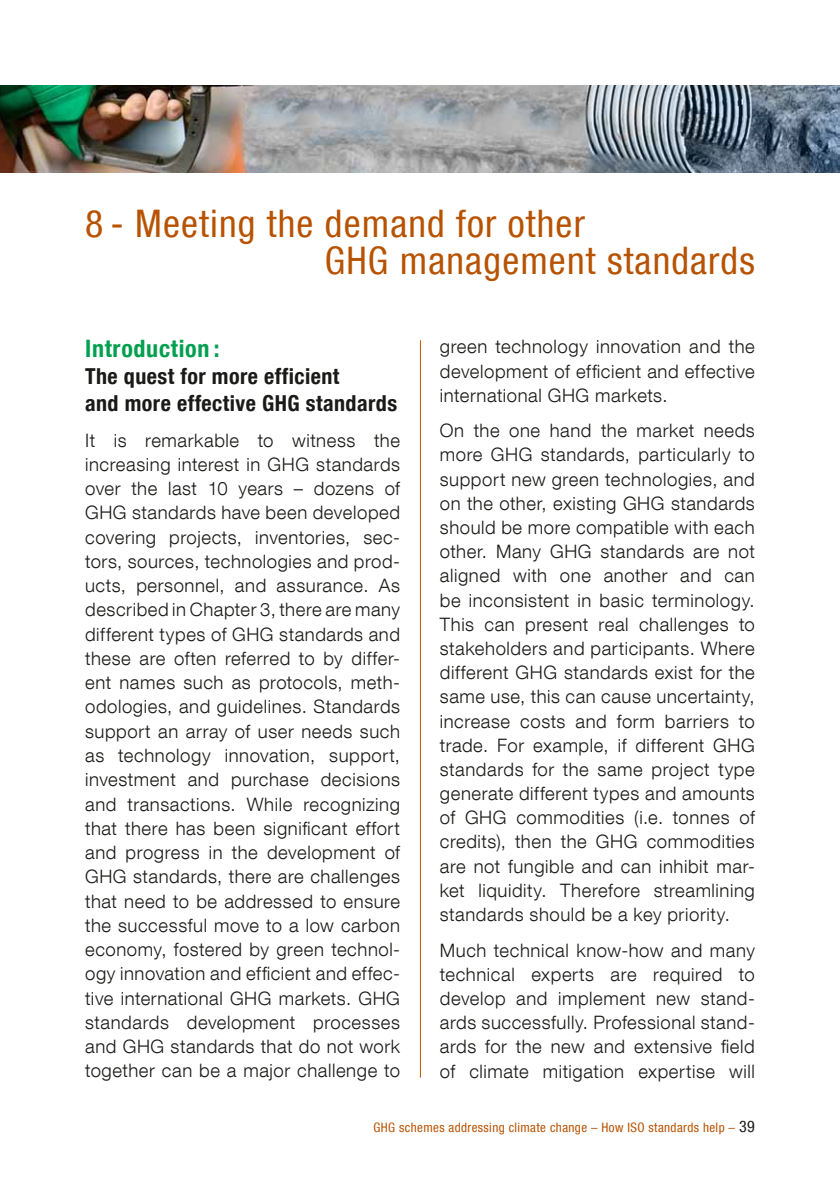
<style>
.page{position:relative;width:840px;height:1191px;background:#fff}
.page>*{position:absolute;margin:0;border:0;box-sizing:border-box;transform-origin:0 0}
.t1{font:condensed 38px/37px "Helvetica Neue LT Com";letter-spacing:.03em;color:#b75200}
.t2{font:700 condensed 24px "Helvetica Neue LT Com";letter-spacing:.03em;color:#009f4f}
.t3{font:700 condensed 22px/26.8px "Helvetica Neue LT Com";letter-spacing:.02em;color:#1a1a18}
.t4{font:300 18.4px/24.2px "Helvetica Neue LT Com";letter-spacing:.03em;color:#1a1a18;text-align:justify}
.t5{font:condensed 13px "Helvetica Neue LT Com";letter-spacing:.03em;color:#b75200}
.s1{font-size:16px;color:#1a1a18}
</style>
<div class="page">
<hr style="left:420px;top:340px;width:1px;height:737px;background:#b75200">
<img style="left:0;top:86px;width:839px;height:87px">
<h1 class="t1" style="left:324px;top:204px;width:431px;text-indent:-239px">8 - Meeting the demand for other<br>GHG management standards</h1>
<h2 class="t2" style="left:85px;top:334px;width:136px">Introduction :</h2>
<p class="t3" style="left:85px;top:363px;width:313px">The quest for more efficient<br>and more effective GHG standards</p>
<p class="t4" style="left:85px;top:427px;width:316px">It is remarkable to witness the increasing interest in GHG standards over the last 10 years – dozens of GHG standards have been developed covering projects, inventories, sec&shy;tors, sources, technologies and prod&shy;ucts, personnel, and assurance. As described in Chapter 3, there are many different types of GHG standards and these are often referred to by differ&shy;ent names such as protocols, meth&shy;odologies, and guidelines. Standards support an array of user needs such as technology innovation, support, investment and purchase decisions and transactions. While recognizing that there has been significant effort and progress in the development of GHG standards, there are challenges that need to be addressed to ensure the successful move to a low carbon economy, fostered by green technol&shy;ogy innovation and efficient and effec&shy;tive international GHG markets. GHG standards development processes and GHG standards that do not work together can be a major challenge to</p>
<p class="t4" style="left:439px;top:334px;width:316px">green technology innovation and the development of efficient and effective international GHG markets.</p>
<p class="t4" style="left:439px;top:418px;width:316px">On the one hand the market needs more GHG standards, particularly to support new green technologies, and on the other, existing GHG standards should be more compatible with each other. Many GHG standards are not aligned with one another and can be inconsistent in basic terminology.<br>This can present real challenges to stakeholders and participants. Where different GHG standards exist for the same use, this can cause uncertainty, increase costs and form barriers to trade. For example, if different GHG standards for the same project type generate different types and amounts of GHG commodities (i.e. tonnes of credits), then the GHG commodities are not fungible and can inhibit mar&shy;ket liquidity. Therefore streamlining standards should be a key priority.</p>
<p class="t4" style="left:439px;top:937px;width:316px">Much technical know-how and many technical experts are required to develop and implement new stand&shy;ards successfully. Professional stand&shy;ards for the new and extensive field of climate mitigation expertise will</p>
<p class="t5" style="left:373px;top:1120px;width:382px">GHG schemes addressing climate change – How ISO standards help – <span class="s1">39</span></p>
</div>
